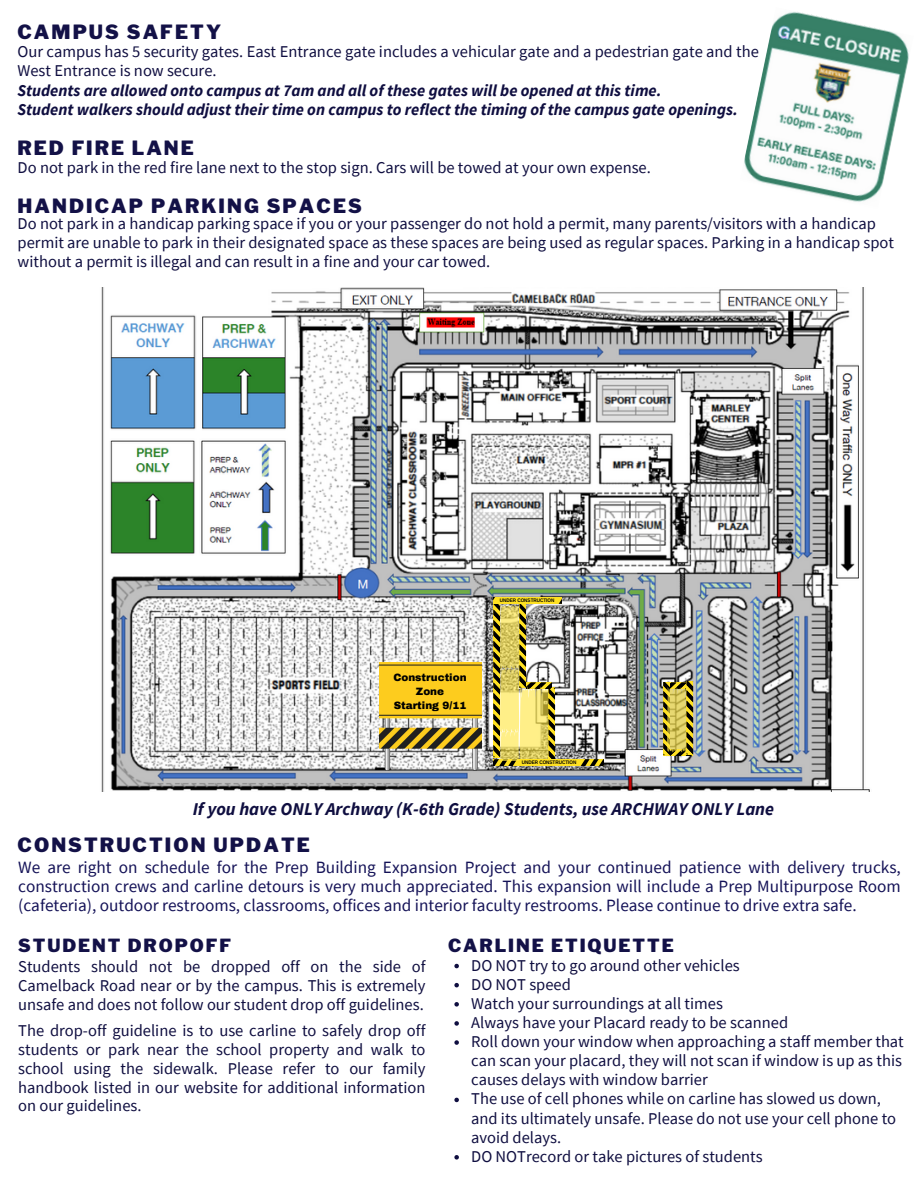
<style>
.page{position:relative;width:918px;height:1188px;background:#fff}
.page>*{position:absolute;margin:0;border:0;box-sizing:border-box;transform-origin:0 0}
.t1{font:900 19.5px "Libre Franklin";letter-spacing:.105em;color:#131147}
.t2{font:italic 700 18px "Source Sans Pro";color:#0f0e40}
.t3{font:900 18px "Libre Franklin";letter-spacing:.105em;color:#131147}
.t4{font:17.25px/19.2px "Source Sans Pro";color:#141257;text-align:justify}
.t5{font:16.5px/19.2px "Source Sans Pro";color:#0f0e40}
.t6{font:italic 700 16.5px/19.2px "Source Sans Pro";color:#0f0e40}
.t7{font:900 10.35px/13.8px "Archivo";color:#000;text-align:center}
.t8{font:700 5.1px "Liberation Sans";color:#000;scale:.9 1}
</style>
<div class="page">
<img style="left:744px;top:12px;width:165px;height:190px">
<img style="left:101px;top:287px;width:769px;height:505px">
<div style="left:493px;top:759px;width:110px;height:7px;background:#ffe121"></div>
<svg style="left:581px;top:759px;width:22px;height:7px"></svg>
<img style="left:380px;top:662px;width:102px;height:109px">
<svg style="left:493px;top:597px;width:69px;height:169px"></svg>
<svg style="left:663px;top:682px;width:30px;height:74px;background:#aa9b36"></svg>
<svg style="left:454px;top:964px;width:5px;height:4px"></svg>
<svg style="left:454px;top:983px;width:5px;height:4px"></svg>
<svg style="left:454px;top:1002px;width:5px;height:5px"></svg>
<svg style="left:454px;top:1021px;width:5px;height:5px"></svg>
<svg style="left:454px;top:1040px;width:5px;height:5px"></svg>
<svg style="left:454px;top:1098px;width:5px;height:4px"></svg>
<svg style="left:454px;top:1155px;width:5px;height:5px"></svg>
<p class="t1" style="left:17px;top:20px;width:205px">CAMPUS SAFETY</p>
<p class="t5" style="left:17px;top:42px;width:743px">Our campus has 5 security gates. East Entrance gate includes a vehicular gate and a pedestrian gate and the<br>West Entrance is now secure.</p>
<p class="t6" style="left:17px;top:80px;width:722px">Students are allowed onto campus at 7am and all of these gates will be opened at this time.<br>Student walkers should adjust their time on campus to reflect the timing of the campus gate openings.</p>
<p class="t1" style="left:17px;top:136px;width:178px">RED FIRE LANE</p>
<p class="t5" style="left:18px;top:157px;width:635px">Do not park in the red fire lane next to the stop sign. Cars will be towed at your own expense.</p>
<p class="t1" style="left:18px;top:194px;width:346px">HANDICAP PARKING SPACES</p>
<p class="t5" style="left:18px;top:213px;width:878px">Do not park in a handicap parking space if you or your passenger do not hold a permit, many parents/visitors with a handicap permit are unable to park in their designated space as these spaces are being used as regular spaces. Parking in a handicap spot without a permit is illegal and can result in a fine and your car towed.</p>
<p class="t7" style="left:393px;top:671px;width:75px">Construction<br>Zone<br>Starting 9/11</p>
<p class="t8" style="left:500px;top:598px;width:62px">UNDER CONSTRUCTION</p>
<p class="t8" style="left:522px;top:760px;width:62px">UNDER CONSTRUCTION</p>
<p class="t2" style="left:193px;top:797px;width:583px">If you have ONLY Archway (K-6th Grade) Students, use ARCHWAY ONLY Lane</p>
<p class="t1" style="left:18px;top:833px;width:294px">CONSTRUCTION UPDATE</p>
<p class="t4" style="left:18px;top:857px;width:884px">We are right on schedule for the Prep Building Expansion Project and your continued patience with delivery trucks, construction crews and carline detours is very much appreciated. This expansion will include a Prep Multipurpose Room (cafeteria), outdoor restrooms, classrooms, offices and interior faculty restrooms. Please continue to drive extra safe.</p>
<p class="t3" style="left:18px;top:935px;width:214px">STUDENT DROPOFF</p>
<p class="t5" style="left:18px;top:957px;width:409px;line-height:18.8px;text-align:justify">Students should not be dropped off on the side of Camelback Road near or by the campus. This is extremely unsafe and does not follow our student drop off guidelines.</p>
<p class="t5" style="left:18px;top:1021px;width:409px;line-height:18.8px;text-align:justify">The drop-off guideline is to use carline to safely drop off students or park near the school property and walk to school using the sidewalk. Please refer to our family handbook listed in our website for additional information on our guidelines.</p>
<p class="t3" style="left:448px;top:935px;width:227px">CARLINE ETIQUETTE</p>
<p class="t5" style="left:471px;top:955px;width:434px">DO NOT try to go around other vehicles<br>DO NOT speed<br>Watch your surroundings at all times<br>Always have your Placard ready to be scanned<br>Roll down your window when approaching a staff member that can scan your placard, they will not scan if window is up as this causes delays with window barrier<br>The use of cell phones while on carline has slowed us down, and its ultimately unsafe. Please do not use your cell phone to avoid delays.<br>DO NOTrecord or take pictures of students</p>
</div>
